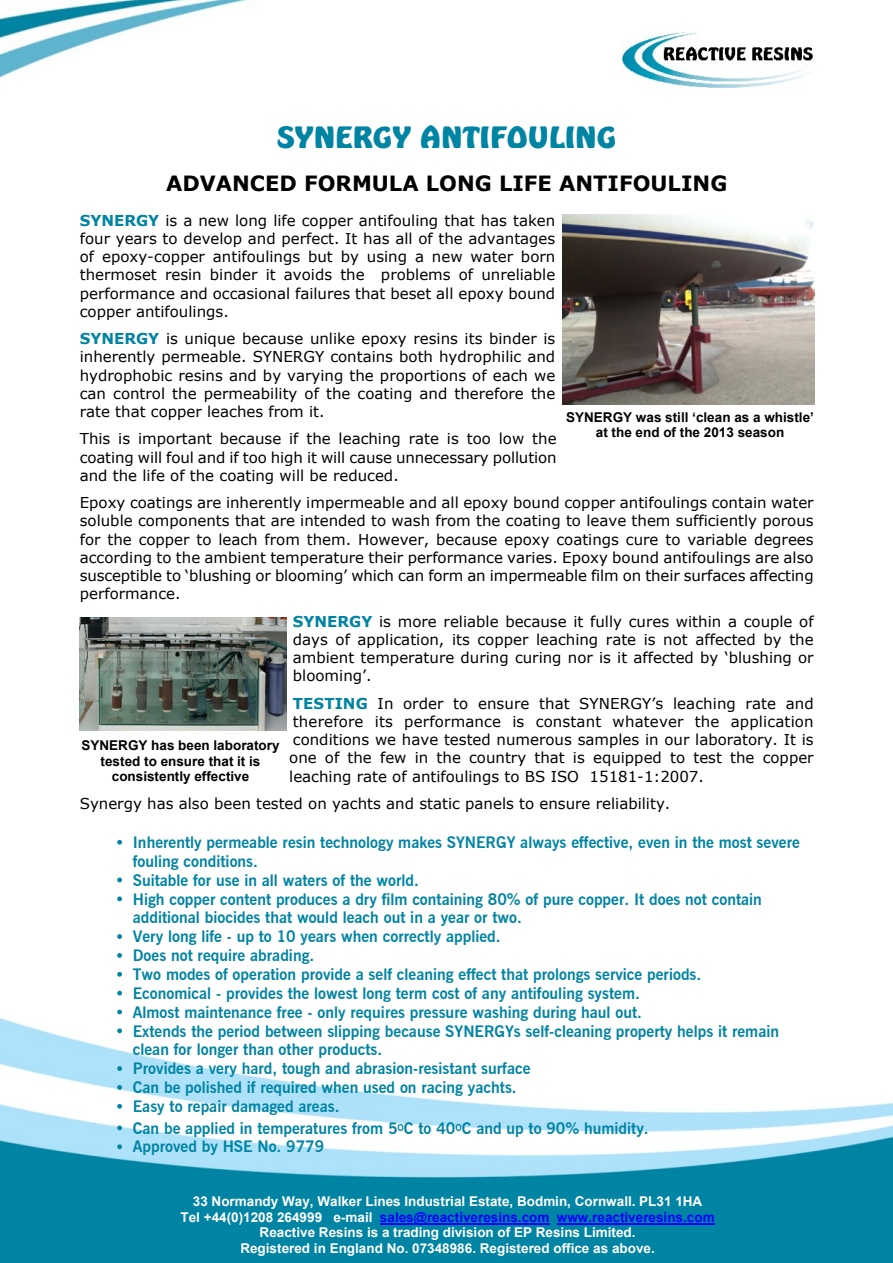
<style>
.page{position:relative;width:893px;height:1263px;background:#fff}
.page>*{position:absolute;margin:0;border:0;box-sizing:border-box;transform-origin:0 0}
.t1{font:30px "Hobbit SF";color:#0084a3}
.t2{font:700 21px "Verdana";color:#000}
.t3{font:700 15.75px/18.9px "News Gothic BT";color:#0084a3}
.t4{font:15px/18.3px "Verdana";color:#000;text-align:justify}
.t5{font:700 13.5px/15.5px "Arial";color:#fff;text-align:center}
.t6{font:700 13.5px/15.5px "Arial";color:#000;text-align:center}
.s1{font-weight:700;color:#0084a3}
.s2{color:#00f}
</style>
<div class="page">
<img style="left:620px;top:32px;width:193px;height:56px">
<img style="left:0;top:0;width:252px;height:78px">
<img style="left:0;top:1014px;width:893px;height:202px">
<div style="left:0;top:1216px;width:893px;height:47px;background:#0084a3"></div>
<hr style="left:380px;top:1223px;width:169px;height:1px;background:#00f">
<hr style="left:557px;top:1223px;width:158px;height:1px;background:#00f">
<img style="left:562px;top:215px;width:252px;height:189px">
<svg style="left:117px;top:840px;width:5px;height:5px"></svg>
<svg style="left:117px;top:877px;width:5px;height:5px"></svg>
<svg style="left:117px;top:896px;width:5px;height:5px"></svg>
<svg style="left:117px;top:934px;width:5px;height:5px"></svg>
<svg style="left:117px;top:953px;width:5px;height:5px"></svg>
<svg style="left:117px;top:972px;width:5px;height:5px"></svg>
<svg style="left:117px;top:991px;width:5px;height:4px"></svg>
<svg style="left:117px;top:1009px;width:5px;height:5px"></svg>
<svg style="left:117px;top:1028px;width:5px;height:5px"></svg>
<svg style="left:117px;top:1066px;width:5px;height:5px"></svg>
<svg style="left:117px;top:1085px;width:5px;height:5px"></svg>
<svg style="left:117px;top:1104px;width:5px;height:5px"></svg>
<svg style="left:117px;top:1125px;width:5px;height:5px"></svg>
<svg style="left:117px;top:1144px;width:5px;height:5px"></svg>
<img style="left:80px;top:618px;width:206px;height:112px">
<h1 class="t1" style="left:277px;top:119px;width:341px">SYNERGY ANTIFOULING</h1>
<h2 class="t2" style="left:166px;top:175px;width:563px">ADVANCED FORMULA LONG LIFE ANTIFOULING</h2>
<p class="t4" style="left:80px;top:212px;width:477px"><span class="s1">SYNERGY</span> is a new long life copper antifouling that has taken four years to develop and perfect. It has all of the advantages of epoxy-copper antifoulings but by using a new water born thermoset resin binder it avoids the problems of unreliable performance and occasional failures that beset all epoxy bound copper antifoulings.</p>
<p class="t4" style="left:80px;top:331px;width:477px"><span class="s1">SYNERGY</span> is unique because unlike epoxy resins its binder is inherently permeable. SYNERGY contains both hydrophilic and hydrophobic resins and by varying the proportions of each we can control the permeability of the coating and therefore the rate that copper leaches from it.</p>
<p class="t4" style="left:80px;top:431px;width:478px">This is important because if the leaching rate is too low the coating will foul and if too high it will cause unnecessary pollution and the life of the coating will be reduced.</p>
<p class="t4" style="left:80px;top:495px;width:735px">Epoxy coatings are inherently impermeable and all epoxy bound copper antifoulings contain water soluble components that are intended to wash from the coating to leave them sufficiently porous for the copper to leach from them. However, because epoxy coatings cure to variable degrees according to the ambient temperature their performance varies. Epoxy bound antifoulings are also susceptible to ‘blushing or blooming’ which can form an impermeable film on their surfaces affecting performance.</p>
<p class="t4" style="left:293px;top:613px;width:522px"><span class="s1">SYNERGY</span> is more reliable because it fully cures within a couple of days of application, its copper leaching rate is not affected by the ambient temperature during curing nor is it affected by ‘blushing or blooming’.</p>
<p class="t4" style="left:289px;top:695px;width:526px"><span class="s1">TESTING</span> In order to ensure that SYNERGY’s leaching rate and therefore its performance is constant whatever the application conditions we have tested numerous samples in our laboratory. It is one of the few in the country that is equipped to test the copper leaching rate of antifoulings to BS ISO 15181-1:2007.</p>
<p class="t4" style="left:80px;top:795px;width:592px">Synergy has also been tested on yachts and static panels to ensure reliability.</p>
<p class="t6" style="left:566px;top:410px;width:249px">SYNERGY was still ‘clean as a whistle’ at the end of the 2013 season</p>
<p class="t6" style="left:81px;top:739px;width:200px">SYNERGY has been laboratory tested to ensure that it is consistently effective</p>
<p class="t3" style="left:133px;top:834px;width:669px">Inherently permeable resin technology makes SYNERGY always effective, even in the most severe fouling conditions.<br>Suitable for use in all waters of the world.<br>High copper content produces a dry film containing 80% of pure copper. It does not contain additional biocides that would leach out in a year or two.<br>Very long life - up to 10 years when correctly applied.<br>Does not require abrading.<br>Two modes of operation provide a self cleaning effect that prolongs service periods.<br>Economical - provides the lowest long term cost of any antifouling system.<br>Almost maintenance free - only requires pressure washing during haul out.<br>Extends the period between slipping because SYNERGYs self-cleaning property helps it remain clean for longer than other products.<br>Provides a very hard, tough and abrasion-resistant surface<br>Can be polished if required when used on racing yachts.<br>Easy to repair damaged areas.</p>
<p class="t3" style="left:133px;top:1120px;width:517px">Can be applied in temperatures from 5<sup>O</sup>C to 40<sup>O</sup>C and up to 90% humidity.<br>Approved by HSE No. 9779</p>
<p class="t5" style="left:181px;top:1195px;width:536px">33 Normandy Way, Walker Lines Industrial Estate, Bodmin, Cornwall. PL31 1HA<br>Tel +44(0)1208 264999 e-mail <span class="s2">sales@reactiveresins.com www.reactiveresins.com </span>Reactive Resins is a trading division of EP Resins Limited.<br>Registered in England No. 07348986. Registered office as above.</p>
</div>
